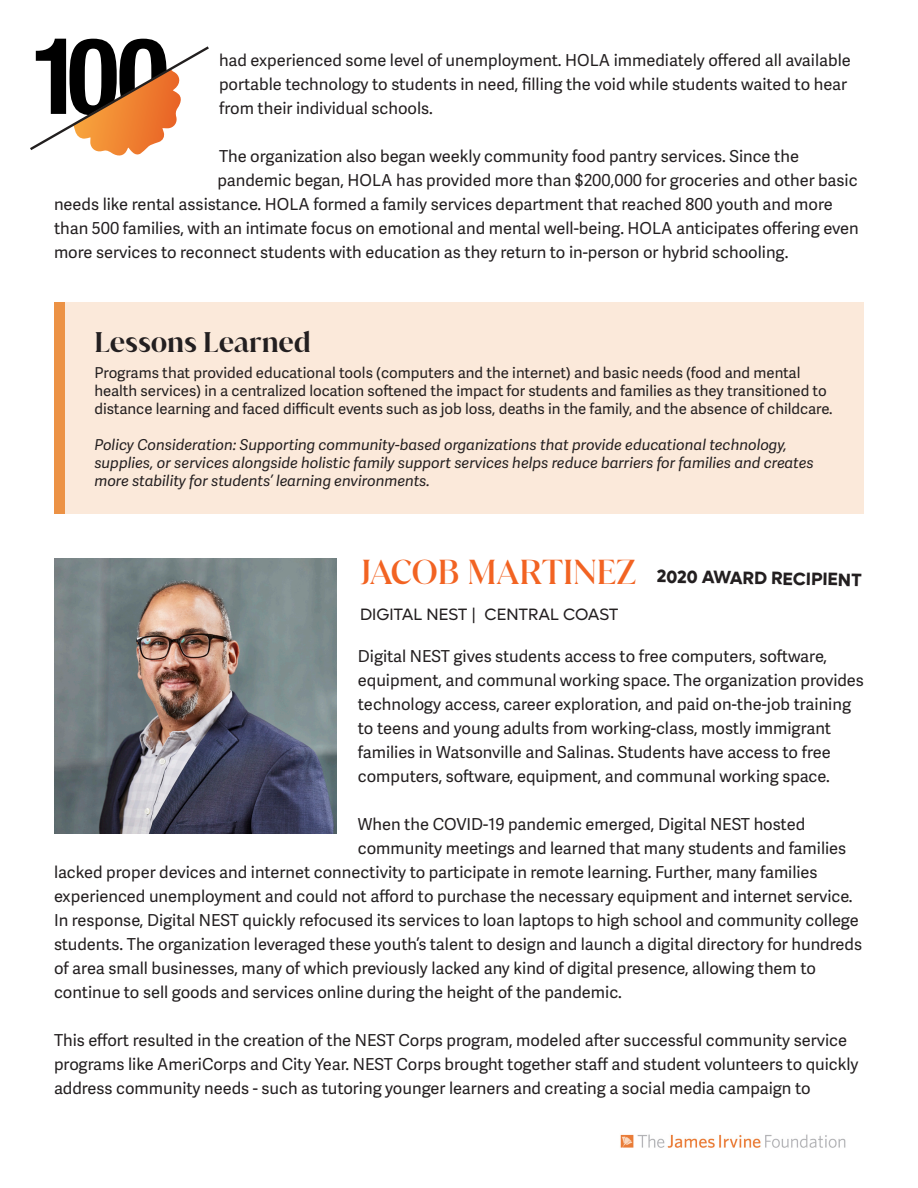
<style>
.page{position:relative;width:918px;height:1188px;background:#fff}
.page>*{position:absolute;margin:0;border:0;box-sizing:border-box;transform-origin:0 0}
.t1{font:500 33.3px "Juana";letter-spacing:-.01em;color:#f26322}
.t2{font:600 27.3px "Juana Alt";color:#231f20}
.t3{font:700 18px "Lufga";color:#231f20}
.t4{font:16.5px/24px "Adelle Sans";color:#231f20}
.t5{font:16.5px "Lufga";color:#231f20}
.t6{font:15px/18px "Adelle Sans";color:#231f20}
.t7{font:italic 15px/18px "Adelle Sans";color:#231f20}
</style>
<div class="page">
<img style="left:54px;top:559px;width:283px;height:275px">
<div style="left:59px;top:302px;width:805px;height:212px;background:#fbe9da"></div>
<img style="left:620px;top:1134px;width:226px;height:14px">
<div style="left:54px;top:302px;width:10px;height:212px;background:#ec9245"></div>
<svg style="left:30px;top:39px;width:179px;height:117px"></svg>
<p class="t4" style="left:219px;top:48px;width:633px">had experienced some level of unemployment. HOLA immediately offered all available portable technology to students in need, filling the void while students waited to hear from their individual schools.</p>
<p class="t4" style="left:219px;top:144px;width:582px">The organization also began weekly community food pantry services. Since the</p>
<p class="t4" style="left:218px;top:168px;width:642px">pandemic began, HOLA has provided more than $200,000 for groceries and other basic</p>
<p class="t4" style="left:54px;top:192px;width:780px">needs like rental assistance. HOLA formed a family services department that reached 800 youth and more</p>
<p class="t4" style="left:54px;top:216px;width:806px">than 500 families, with an intimate focus on emotional and mental well-being. HOLA anticipates offering even</p>
<p class="t4" style="left:54px;top:240px;width:736px">more services to reconnect students with education as they return to in-person or hybrid schooling.</p>
<p class="t2" style="left:94px;top:324px;width:218px">Lessons Learned</p>
<p class="t6" style="left:94px;top:363px;width:740px">Programs that provided educational tools (computers and the internet) and basic needs (food and mental health services) in a centralized location softened the impact for students and families as they transitioned to distance learning and faced difficult events such as job loss, deaths in the family, and the absence of childcare.</p>
<p class="t7" style="left:94px;top:435px;width:721px">Policy Consideration: Supporting community-based organizations that provide educational technology, supplies, or services alongside holistic family support services helps reduce barriers for families and creates more stability for students’ learning environments.</p>
<p class="t1" style="left:360px;top:551px;width:278px">JACOB MARTINEZ</p>
<p class="t3" style="left:657px;top:565px;width:206px;rotate:1deg">2020 AWARD RECIPIENT</p>
<p class="t5" style="left:360px;top:605px;width:260px">DIGITAL NEST | CENTRAL COAST</p>
<p class="t4" style="left:358px;top:644px;width:508px">Digital NEST gives students access to free computers, software, equipment, and communal working space. The organization provides technology access, career exploration, and paid on-the-job training to teens and young adults from working-class, mostly immigrant families in Watsonville and Salinas. Students have access to free computers, software, equipment, and communal working space.</p>
<p class="t4" style="left:358px;top:812px;width:449px">When the COVID-19 pandemic emerged, Digital NEST hosted</p>
<p class="t4" style="left:358px;top:836px;width:490px">community meetings and learned that many students and families</p>
<p class="t4" style="left:54px;top:860px;width:765px">lacked proper devices and internet connectivity to participate in remote learning. Further, many families</p>
<p class="t4" style="left:54px;top:884px;width:800px">experienced unemployment and could not afford to purchase the necessary equipment and internet service.</p>
<p class="t4" style="left:54px;top:908px;width:806px">In response, Digital NEST quickly refocused its services to loan laptops to high school and community college</p>
<p class="t4" style="left:54px;top:932px;width:810px">students. The organization leveraged these youth’s talent to design and launch a digital directory for hundreds</p>
<p class="t4" style="left:54px;top:956px;width:764px">of area small businesses, many of which previously lacked any kind of digital presence, allowing them to</p>
<p class="t4" style="left:54px;top:980px;width:569px">continue to sell goods and services online during the height of the pandemic.</p>
<p class="t4" style="left:54px;top:1028px;width:806px">This effort resulted in the creation of the NEST Corps program, modeled after successful community service programs like AmeriCorps and City Year. NEST Corps brought together staff and student volunteers to quickly address community needs - such as tutoring younger learners and creating a social media campaign to</p>
</div>
